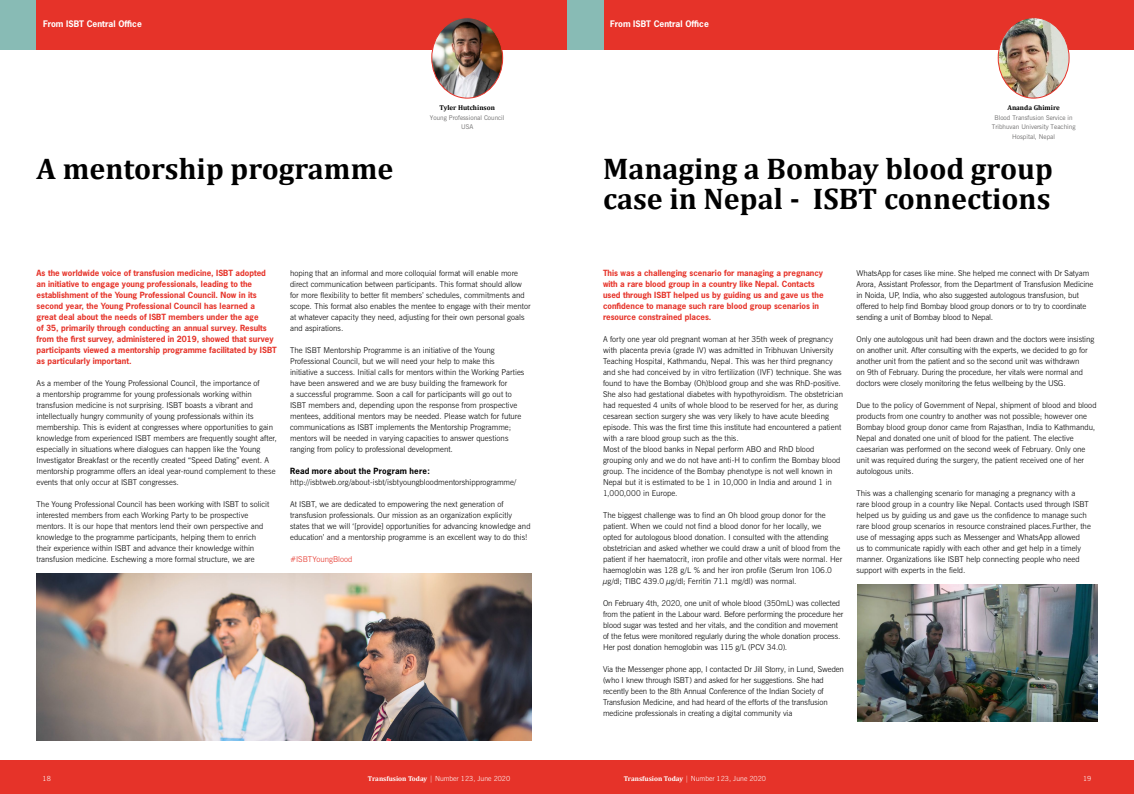
<style>
.page{position:relative;width:1134px;height:794px;background:#fff}
.page>*{position:absolute;margin:0;border:0;box-sizing:border-box;transform-origin:0 0}
.t1{font:700 30px/30px "Cambria";color:#000}
.t2{font:700 8.5px "News Gothic";color:#fff}
.t3{font:300 8px/11px "News Gothic BT";color:#000}
.t4{font:700 8px/11px "News Gothic";color:#e63329}
.t5{font:700 8px "News Gothic";letter-spacing:.02em;color:#000}
.t6{font:300 8px "News Gothic BT";letter-spacing:.005em;color:#e63329}
.t7{font:300 7px "News Gothic BT";color:#fff}
.t8{font:700 7px "Cambria";color:#000}
.t9{font:6.5px/9.5px "News Gothic BT";color:#706f6f;text-align:center}
.s1{font-family:"Cambria";font-weight:700}
</style>
<div class="page">
<div style="left:0;top:760px;width:567px;height:34px;background:#e63329"></div>
<div style="left:567px;top:760px;width:567px;height:34px;background:#e63329"></div>
<div style="left:0;top:0;width:567px;height:50px;background:#e63329"></div>
<div style="left:567px;top:0;width:567px;height:50px;background:#e63329"></div>
<div style="left:0;top:0;width:36px;height:50px;background:#88bbb5"></div>
<div style="left:567px;top:0;width:36px;height:50px;background:#88bbb5"></div>
<img style="left:432px;top:19px;width:71px;height:79px">
<div style="left:431px;top:17px;width:72px;height:81px;border:1px solid #e63329;border-radius:50%"></div>
<img style="left:37px;top:573px;width:494px;height:168px">
<img style="left:998px;top:19px;width:71px;height:79px">
<div style="left:998px;top:17px;width:71px;height:81px;border:1px solid #e63329;border-radius:50%"></div>
<img style="left:857px;top:584px;width:241px;height:137px">
<p class="t2" style="left:43px;top:18px;width:100px">From ISBT Central Office</p>
<p class="t2" style="left:610px;top:18px;width:100px">From ISBT Central Office</p>
<p class="t8" style="left:439px;top:103px;width:57px">Tyler Hutchinson</p>
<p class="t9" style="left:430px;top:113px;width:76px">Young Professional Council<br>USA</p>
<p class="t8" style="left:1007px;top:103px;width:54px">Ananda Ghimire</p>
<p class="t9" style="left:992px;top:113px;width:85px">Blood Transfusion Service in<br>Tribhuvan University Teaching<br>Hospital, Nepal</p>
<h1 class="t1" style="left:37px;top:153px;width:358px">A mentorship programme</h1>
<p class="t4" style="left:37px;top:267px;width:242px">As the worldwide voice of transfusion medicine, ISBT adopted an initiative to engage young professionals, leading to the establishment of the Young Professional Council. Now in its second year, the Young Professional Council has learned a<br>great deal about the needs of ISBT members under the age<br>of 35, primarily through conducting an annual survey. Results from the first survey, administered in 2019, showed that survey participants viewed a mentorship programme facilitated by ISBT as particularly important.</p>
<p class="t3" style="left:37px;top:378px;width:242px">As a member of the Young Professional Council, the importance of<br>a mentorship programme for young professionals working within transfusion medicine is not surprising. ISBT boasts a vibrant and intellectually hungry community of young professionals within its membership. This is evident at congresses where opportunities to gain knowledge from experienced ISBT members are frequently sought after, especially in situations where dialogues can happen like the Young Investigator Breakfast or the recently created “Speed Dating” event. A mentorship programme offers an ideal year-round complement to these events that only occur at ISBT congresses.</p>
<p class="t3" style="left:37px;top:499px;width:234px">The Young Professional Council has been working with ISBT to solicit interested members from each Working Party to be prospective mentors. It is our hope that mentors lend their own perspective and knowledge to the programme participants, helping them to enrich their experience within ISBT and advance their knowledge within transfusion medicine. Eschewing a more formal structure, we are</p>
<p class="t3" style="left:290px;top:268px;width:242px">hoping that an informal and more colloquial format will enable more direct communication between participants. This format should allow for more flexibility to better fit members’ schedules, commitments and scope. This format also enables the mentee to engage with their mentor at whatever capacity they need, adjusting for their own personal goals and aspirations.</p>
<p class="t3" style="left:290px;top:345px;width:236px">The ISBT Mentorship Programme is an initiative of the Young Professional Council, but we will need your help to make this<br>initiative a success. Initial calls for mentors within the Working Parties have been answered and we are busy building the framework for<br>a successful programme. Soon a call for participants will go out to ISBT members and, depending upon the response from prospective mentees, additional mentors may be needed. Please watch for future communications as ISBT implements the Mentorship Programme; mentors will be needed in varying capacities to answer questions ranging from policy to professional development.</p>
<p class="t5" style="left:290px;top:466px;width:141px">Read more about the Program here:</p>
<p class="t3" style="left:290px;top:477px;width:228px">http://isbtweb.org/about-isbt/isbtyoungbloodmentorshipprogramme/</p>
<p class="t3" style="left:290px;top:499px;width:242px">At ISBT, we are dedicated to empowering the next generation of transfusion professionals. Our mission as an organization explicitly states that we will ‘[provide] opportunities for advancing knowledge and education’ and a mentorship programme is an excellent way to do this!</p>
<p class="t6" style="left:290px;top:554px;width:64px">#ISBTYoungBlood</p>
<h1 class="t1" style="left:603px;top:153px;width:451px">Managing a Bombay blood group case in Nepal - ISBT connections</h1>
<p class="t4" style="left:603px;top:267px;width:222px">This was a challenging scenario for managing a pregnancy with a rare blood group in a country like Nepal. Contacts used through ISBT helped us by guiding us and gave us the confidence to manage such rare blood group scenarios in resource constrained places.</p>
<p class="t3" style="left:603px;top:334px;width:242px">A forty one year old pregnant woman at her 35th week of pregnancy with placenta previa (grade IV) was admitted in Tribhuvan University Teaching Hospital, Kathmandu, Nepal. This was her third pregnancy and she had conceived by in vitro fertilization (IVF) technique. She was found to have the Bombay (Oh)blood group and she was RhD-positive.<br>She also had gestational diabetes with hypothyroidism. The obstetrician had requested 4 units of whole blood to be reserved for her, as during cesarean section surgery she was very likely to have acute bleeding episode. This was the first time this institute had encountered a patient with a rare blood group such as the this.<br>Most of the blood banks in Nepal perform ABO and RhD blood grouping only and we do not have anti-H to confirm the Bombay blood group. The incidence of the Bombay phenotype is not well known in Nepal but it is estimated to be 1 in 10,000 in India and around 1 in 1,000,000 in Europe.</p>
<p class="t3" style="left:603px;top:510px;width:241px">The biggest challenge was to find an Oh blood group donor for the patient. When we could not find a blood donor for her locally, we<br>opted for autologous blood donation. I consulted with the attending obstetrician and asked whether we could draw a unit of blood from the patient if her haematocrit, iron profile and other vitals were normal. Her haemoglobin was 128 g/L % and her iron profile (Serum Iron 106.0 μg/dl; TIBC 439.0 μg/dl; Ferritin 71.1 mg/dl) was normal.</p>
<p class="t3" style="left:603px;top:598px;width:242px">On February 4th, 2020, one unit of whole blood (350mL) was collected from the patient in the Labour ward. Before performing the procedure her blood sugar was tested and her vitals, and the condition and movement of the fetus were monitored regularly during the whole donation process.<br>Her post donation hemoglobin was 115 g/L (PCV 34.0).</p>
<p class="t3" style="left:603px;top:664px;width:242px">Via the Messenger phone app, I contacted Dr Jill Storry, in Lund, Sweden (who I knew through ISBT) and asked for her suggestions. She had recently been to the 8th Annual Conference of the Indian Society of Transfusion Medicine, and had heard of the efforts of the transfusion medicine professionals in creating a digital community via</p>
<p class="t3" style="left:856px;top:268px;width:238px">WhatsApp for cases like mine. She helped me connect with Dr Satyam Arora, Assistant Professor, from the Department of Transfusion Medicine in Noida, UP, India, who also suggested autologous transfusion, but offered to help find Bombay blood group donors or to try to coordinate sending a unit of Bombay blood to Nepal.</p>
<p class="t3" style="left:856px;top:334px;width:239px">Only one autologous unit had been drawn and the doctors were insisting on another unit. After consulting with the experts, we decided to go for another unit from the patient and so the second unit was withdrawn<br>on 9th of February. During the procedure, her vitals were normal and doctors were closely monitoring the fetus wellbeing by the USG.</p>
<p class="t3" style="left:856px;top:400px;width:242px">Due to the policy of Government of Nepal, shipment of blood and blood products from one country to another was not possible; however one Bombay blood group donor came from Rajasthan, India to Kathmandu, Nepal and donated one unit of blood for the patient. The elective caesarian was performed on the second week of February. Only one unit was required during the surgery, the patient received one of her autologous units.</p>
<p class="t3" style="left:856px;top:488px;width:236px">This was a challenging scenario for managing a pregnancy with a<br>rare blood group in a country like Nepal. Contacts used through ISBT helped us by guiding us and gave us the confidence to manage such rare blood group scenarios in resource constrained places.Further, the use of messaging apps such as Messenger and WhatsApp allowed<br>us to communicate rapidly with each other and get help in a timely manner. Organizations like ISBT help connecting people who need support with experts in the field.</p>
<p class="t7" style="left:43px;top:774px;width:10px">18</p>
<p class="t7" style="left:368px;top:774px;width:144px"><span class="s1">Transfusion Today</span> | Number 123, June 2020</p>
<p class="t7" style="left:624px;top:774px;width:144px"><span class="s1">Transfusion Today</span> | Number 123, June 2020</p>
<p class="t7" style="left:1083px;top:774px;width:10px">19</p>
</div>
